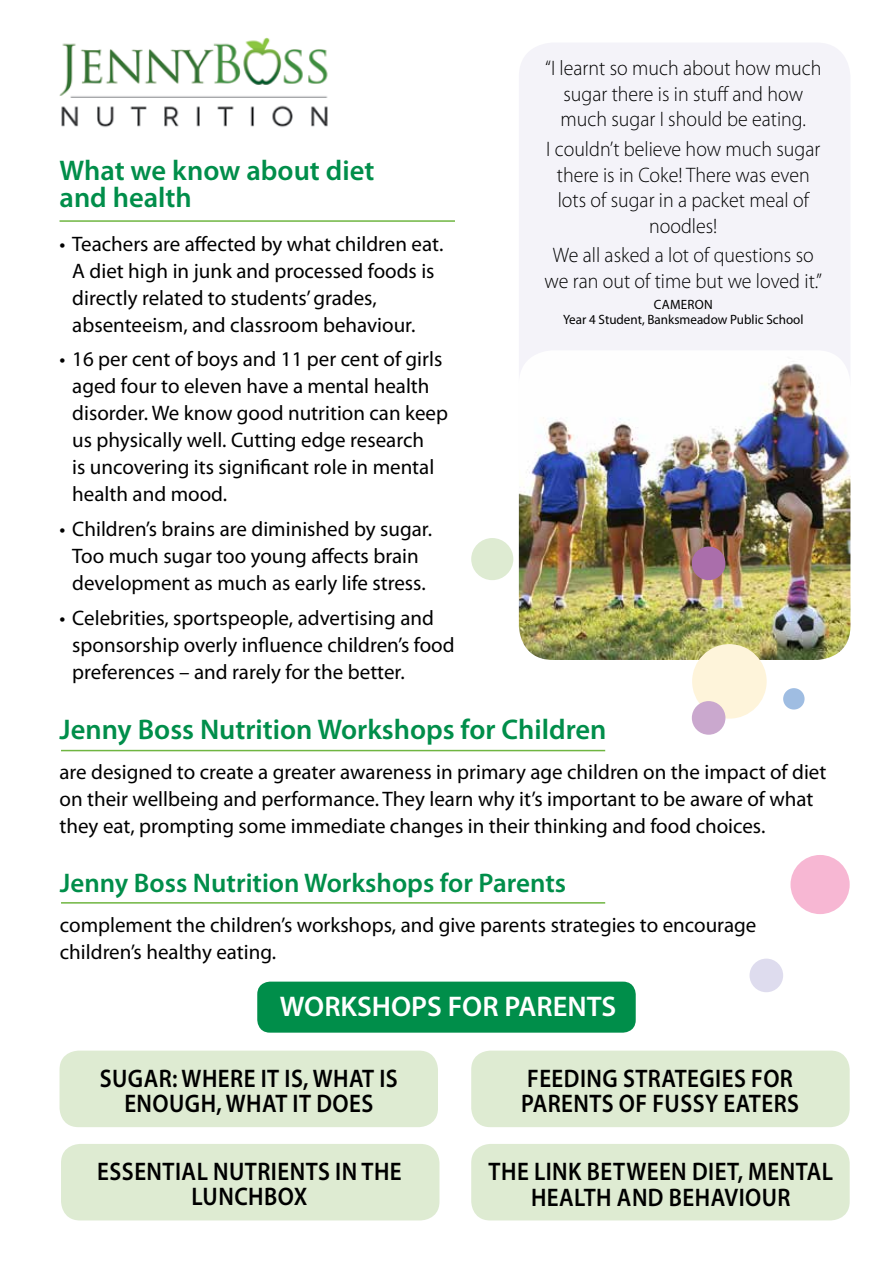
<style>
.page{position:relative;width:893px;height:1263px;background:#fff}
.page>*{position:absolute;margin:0;border:0;box-sizing:border-box;transform-origin:0 0}
.t1{font:600 28.5px/27px "Myriad Pro";color:#008e4a}
.t2{font:600 28.5px "Myriad Pro";color:#fff}
.t3{font:600 27px "Myriad Pro";color:#008e4a}
.t4{font:600 25.5px/25.5px "Myriad Pro";letter-spacing:.02em;color:#000;text-align:center;scale:.9 1}
.t5{font:21px/27px "Myriad Pro";color:#000}
.t6{font:300 21px/25.5px "Myriad Pro";color:#000;text-align:center;scale:.95 1}
.t7{font:13.5px/15px "Myriad Pro";color:#000;text-align:center}
</style>
<div class="page">
<div style="left:471px;top:1050px;width:379px;height:77px;background:#deebd2;border-radius:19px"></div>
<div style="left:471px;top:1144px;width:379px;height:76px;background:#deebd2;border-radius:19px"></div>
<div style="left:519px;top:43px;width:331px;height:372px;background:#f4f3f9;border-radius:34px"></div>
<img style="left:519px;top:351px;width:331px;height:309px">
<img style="left:59px;top:37px;width:269px;height:91px">
<div style="left:60px;top:1050px;width:378px;height:77px;background:#deebd2;border-radius:19px"></div>
<div style="left:61px;top:1144px;width:378px;height:76px;background:#deebd2;border-radius:19px"></div>
<div style="left:692px;top:546px;width:33px;height:34px;background:#aa6eab;border-radius:50%"></div>
<div style="left:257px;top:982px;width:379px;height:51px;background:#008e4a;border-radius:13px"></div>
<div style="left:471px;top:538px;width:42px;height:42px;background:#deebd2;border-radius:50%"></div>
<hr style="left:60px;top:220px;width:395px;height:2px;background:#6fb541">
<hr style="left:61px;top:750px;width:544px;height:1px;background:#6fb541">
<div style="left:783px;top:688px;width:21px;height:21px;background:#9fbde2;border-radius:50%"></div>
<div style="left:692px;top:644px;width:75px;height:75px;background:#fef4da;border-radius:50%"></div>
<div style="left:749px;top:958px;width:34px;height:34px;background:#dedcee;border-radius:50%"></div>
<div style="left:692px;top:701px;width:33px;height:34px;background:#caa8ce;border-radius:50%"></div>
<hr style="left:61px;top:902px;width:544px;height:2px;background:#6fb541">
<div style="left:790px;top:855px;width:60px;height:59px;background:#f7b7d3;border-radius:50%"></div>
<h1 class="t1" style="left:60px;top:156px;width:316px">What we know about diet and health</h1>
<p class="t5" style="left:72px;top:230px;width:373px;text-indent:-13px">• Teachers are affected by what children eat.<br>A diet high in junk and processed foods is directly related to students’ grades, absenteeism, and classroom behaviour.</p>
<p class="t5" style="left:72px;top:345px;width:377px;text-indent:-13px">• 16 per cent of boys and 11 per cent of girls aged four to eleven have a mental health disorder. We know good nutrition can keep us physically well. Cutting edge research<br>is uncovering its significant role in mental health and mood.</p>
<p class="t5" style="left:60px;top:515px;width:374px;text-align:center">• Children’s brains are diminished by sugar.<br>Too much sugar too young affects brain development as much as early life stress.</p>
<p class="t5" style="left:72px;top:604px;width:384px;text-indent:-13px">• Celebrities, sportspeople, advertising and sponsorship overly influence children’s food preferences – and rarely for the better.</p>
<p class="t6" style="left:545px;top:55px;width:292px">“I learnt so much about how much sugar there is in stuff and how much sugar I should be eating.</p>
<p class="t6" style="left:546px;top:136px;width:290px">I couldn’t believe how much sugar there is in Coke! There was even lots of sugar in a packet meal of noodles!</p>
<p class="t6" style="left:544px;top:242px;width:294px">We all asked a lot of questions so we ran out of time but we loved it.”</p>
<p class="t7" style="left:563px;top:297px;width:242px">CAMERON<br>Year 4 Student, Banksmeadow Public School</p>
<h1 class="t1" style="left:60px;top:715px;width:549px">Jenny Boss Nutrition Workshops for Children</h1>
<p class="t5" style="left:60px;top:758px;width:768px">are designed to create a greater awareness in primary age children on the impact of diet on their wellbeing and performance. They learn why it’s important to be aware of what they eat, prompting some immediate changes in their thinking and food choices.</p>
<p class="t3" style="left:60px;top:866px;width:508px">Jenny Boss Nutrition Workshops for Parents</p>
<p class="t5" style="left:60px;top:911px;width:698px">complement the children’s workshops, and give parents strategies to encourage children’s healthy eating.</p>
<h1 class="t2" style="left:280px;top:988px;width:338px">WORKSHOPS FOR PARENTS</h1>
<p class="t4" style="left:100px;top:1065px;width:333px">SUGAR: WHERE IT IS, WHAT IS<br>ENOUGH, WHAT IT DOES</p>
<p class="t4" style="left:97px;top:1158px;width:340px;line-height:24.8px">ESSENTIAL NUTRIENTS IN THE<br>LUNCHBOX</p>
<p class="t4" style="left:521px;top:1065px;width:311px;line-height:24.8px;text-align:left">FEEDING STRATEGIES FOR<br>PARENTS OF FUSSY EATERS</p>
<p class="t4" style="left:489px;top:1158px;width:384px">THE LINK BETWEEN DIET, MENTAL<br>HEALTH AND BEHAVIOUR</p>
</div>
